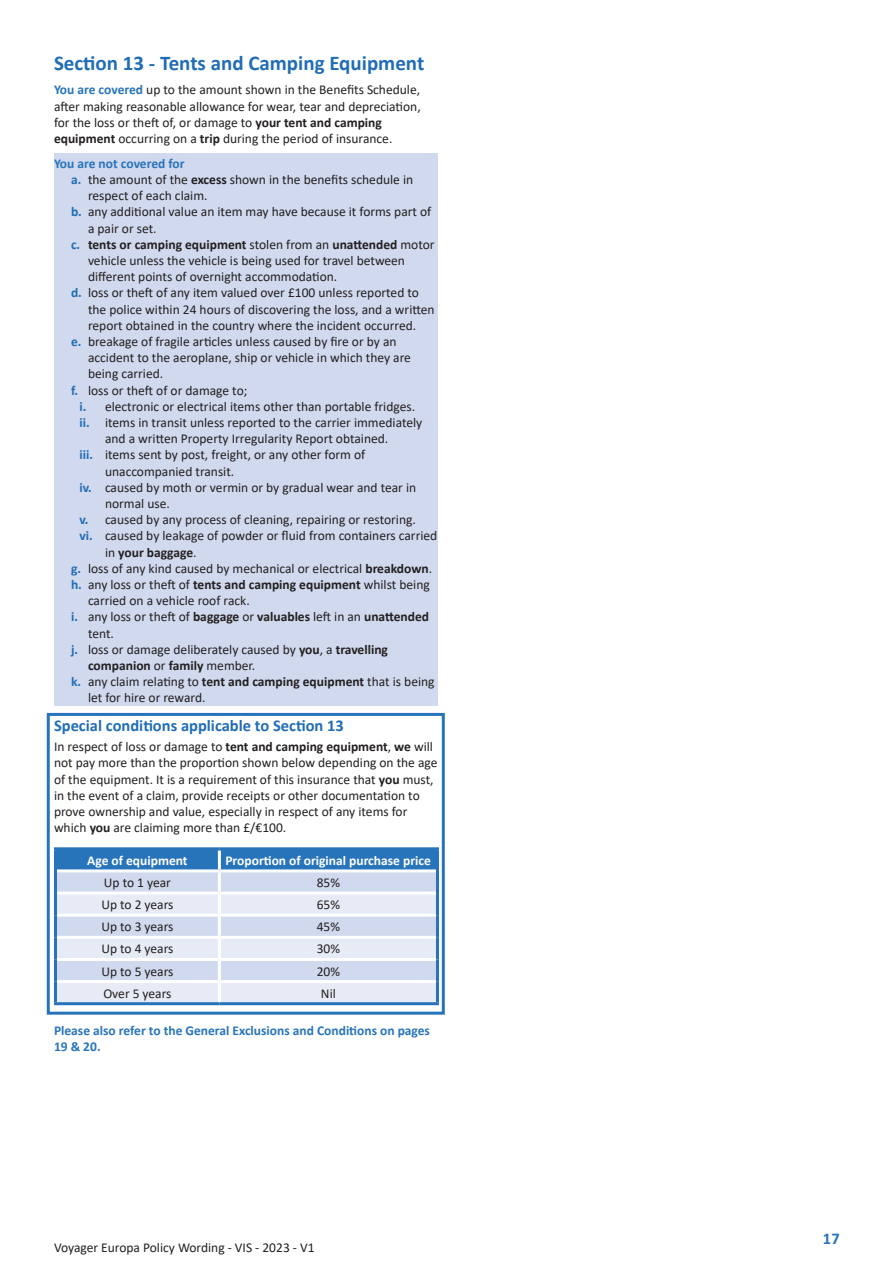
<style>
.page{position:relative;width:893px;height:1263px;background:#fff}
.page>*{position:absolute;margin:0;border:0;box-sizing:border-box;transform-origin:0 0}
.Headings{font:700 21px "Calibri";color:#206db6}
.Sub_Heading{font:700 16.5px "Calibri";color:#206db6}
.t1{font:700 16.5px "Calibri";color:#2874bb}
.t2{font:13.5px/16.2px "Calibri";color:#231f20}
.t3{font:700 13.5px/16.2px "Calibri";color:#2874bb}
.t4{font:700 13.5px "Calibri";color:#fff}
.s1{font-weight:700;color:#2874bb}
.s2{font-weight:700}
.s3{font-weight:700;color:#206db6}
</style>
<div class="page">
<div style="left:54px;top:154px;width:383px;height:552px;background:#d0d9ee"></div>
<svg style="left:57px;top:850px;width:379px;height:152px;background:#c2d2ea"></svg>
<hr style="left:218px;top:850px;width:3px;height:19px;background:#fff">
<hr style="left:57px;top:869px;width:162px;height:3px;background:#fff">
<hr style="left:219px;top:869px;width:217px;height:3px;background:#fff">
<hr style="left:218px;top:872px;width:3px;height:19px;background:#fff">
<hr style="left:57px;top:891px;width:162px;height:3px;background:#fff">
<hr style="left:219px;top:891px;width:217px;height:3px;background:#fff">
<hr style="left:218px;top:894px;width:3px;height:20px;background:#fff">
<hr style="left:57px;top:914px;width:162px;height:3px;background:#fff">
<hr style="left:219px;top:914px;width:217px;height:3px;background:#fff">
<hr style="left:218px;top:917px;width:3px;height:19px;background:#fff">
<hr style="left:57px;top:936px;width:162px;height:3px;background:#fff">
<hr style="left:219px;top:936px;width:217px;height:3px;background:#fff">
<hr style="left:218px;top:939px;width:3px;height:19px;background:#fff">
<hr style="left:57px;top:958px;width:162px;height:3px;background:#fff">
<hr style="left:219px;top:958px;width:217px;height:3px;background:#fff">
<hr style="left:218px;top:961px;width:3px;height:19px;background:#fff">
<hr style="left:57px;top:980px;width:162px;height:3px;background:#fff">
<hr style="left:219px;top:980px;width:217px;height:3px;background:#fff">
<hr style="left:218px;top:983px;width:3px;height:19px;background:#fff">
<hr style="left:54px;top:847px;width:165px;height:3px;background:#2874bb">
<hr style="left:54px;top:850px;width:3px;height:21px;background:#2874bb">
<hr style="left:219px;top:847px;width:220px;height:3px;background:#2874bb">
<hr style="left:436px;top:850px;width:3px;height:21px;background:#2874bb">
<hr style="left:54px;top:871px;width:3px;height:22px;background:#2874bb">
<hr style="left:436px;top:871px;width:3px;height:22px;background:#2874bb">
<hr style="left:54px;top:893px;width:3px;height:22px;background:#2874bb">
<hr style="left:436px;top:893px;width:3px;height:22px;background:#2874bb">
<hr style="left:54px;top:915px;width:3px;height:22px;background:#2874bb">
<hr style="left:436px;top:915px;width:3px;height:22px;background:#2874bb">
<hr style="left:54px;top:937px;width:3px;height:22px;background:#2874bb">
<hr style="left:436px;top:937px;width:3px;height:22px;background:#2874bb">
<hr style="left:54px;top:959px;width:3px;height:22px;background:#2874bb">
<hr style="left:436px;top:959px;width:3px;height:22px;background:#2874bb">
<hr style="left:54px;top:981px;width:3px;height:21px;background:#2874bb">
<hr style="left:436px;top:981px;width:3px;height:21px;background:#2874bb">
<hr style="left:54px;top:1002px;width:165px;height:3px;background:#2874bb">
<hr style="left:219px;top:1002px;width:220px;height:3px;background:#2874bb">
<div style="left:47px;top:713px;width:398px;height:302px;border:3px solid #2874bb"></div>
<p class="Headings" style="left:54px;top:48px;width:372px">Section 13 - Tents and Camping Equipment</p>
<p class="t2" style="left:54px;top:82px;width:368px"><span class="s1">You are covered</span> up to the amount shown in the Benefits Schedule, after making reasonable allowance for wear, tear and depreciation, for the loss or theft of, or damage to <span class="s2">your tent and camping equipment</span> occurring on a <span class="s2">trip</span> during the period of insurance.</p>
<p class="t3" style="left:54px;top:155px;width:132px">You are not covered for</p>
<p class="t2" style="left:88px;top:171px;width:327px;text-indent:-17px"><span class="s3">a.</span> the amount of the <span class="s2">excess</span> shown in the benefits schedule in respect of each claim.</p>
<p class="t2" style="left:88px;top:203px;width:345px;text-indent:-17px"><span class="s3">b.</span> any additional value an item may have because it forms part of a pair or set.</p>
<p class="t2" style="left:88px;top:236px;width:348px;text-indent:-17px"><span class="s3">c.</span> <span class="s2">tents or camping equipment</span> stolen from an <span class="s2">unattended</span> motor vehicle unless the vehicle is being used for travel between different points of overnight accommodation.</p>
<p class="t2" style="left:88px;top:284px;width:348px;text-indent:-17px"><span class="s3">d.</span> loss or theft of any item valued over £100 unless reported to the police within 24 hours of discovering the loss, and a written report obtained in the country where the incident occurred.</p>
<p class="t2" style="left:88px;top:333px;width:324px;text-indent:-17px"><span class="s3">e.</span> breakage of fragile articles unless caused by fire or by an accident to the aeroplane, ship or vehicle in which they are being carried.</p>
<p class="t2" style="left:71px;top:382px;width:178px"><span class="s3">f.</span> loss or theft of or damage to;</p>
<p class="t2" style="left:80px;top:398px;width:337px"><span class="s3">i.</span> electronic or electrical items other than portable fridges.</p>
<p class="t2" style="left:105px;top:414px;width:319px;text-indent:-26px"><span class="s3">ii.</span> items in transit unless reported to the carrier immediately and a written Property Irregularity Report obtained.</p>
<p class="t2" style="left:105px;top:446px;width:262px;text-indent:-26px"><span class="s3">iii.</span> items sent by post, freight, or any other form of unaccompanied transit.</p>
<p class="t2" style="left:105px;top:479px;width:313px;text-indent:-26px"><span class="s3">iv.</span> caused by moth or vermin or by gradual wear and tear in normal use.</p>
<p class="t2" style="left:80px;top:511px;width:338px"><span class="s3">v.</span> caused by any process of cleaning, repairing or restoring.</p>
<p class="t2" style="left:105px;top:527px;width:334px;text-indent:-26px"><span class="s3">vi.</span> caused by leakage of powder or fluid from containers carried in <span class="s2">your baggage</span>.</p>
<p class="t2" style="left:71px;top:560px;width:363px"><span class="s3">g.</span> loss of any kind caused by mechanical or electrical <span class="s2">breakdown</span>.</p>
<p class="t2" style="left:88px;top:576px;width:343px;text-indent:-17px"><span class="s3">h.</span> any loss or theft of <span class="s2">tents and camping equipment</span> whilst being carried on a vehicle roof rack.</p>
<p class="t2" style="left:88px;top:608px;width:343px;text-indent:-17px"><span class="s3">i.</span> any loss or theft of <span class="s2">baggage</span> or <span class="s2">valuables</span> left in an <span class="s2">unattended </span>tent.</p>
<p class="t2" style="left:88px;top:641px;width:301px;text-indent:-17px"><span class="s3">j.</span> loss or damage deliberately caused by <span class="s2">you</span>, a <span class="s2">travelling companion</span> or <span class="s2">family</span> member.</p>
<p class="t2" style="left:88px;top:673px;width:348px;text-indent:-17px"><span class="s3">k.</span> any claim relating to <span class="s2">tent and camping equipment</span> that is being let for hire or reward.</p>
<p class="Sub_Heading" style="left:54px;top:714px;width:291px">Special conditions applicable to Section 13</p>
<p class="t2" style="left:54px;top:738px;width:385px">In respect of loss or damage to <span class="s2">tent and camping equipment</span>, <span class="s2">we</span> will not pay more than the proportion shown below depending on the age of the equipment. It is a requirement of this insurance that <span class="s2">you</span> must, in the event of a claim, provide receipts or other documentation to prove ownership and value, especially in respect of any items for which <span class="s2">you</span> are claiming more than £/€100.</p>
<p class="t4" style="left:87px;top:851px;width:102px">Age of equipment</p>
<p class="t4" style="left:225px;top:851px;width:207px">Proportion of original purchase price</p>
<p class="t2" style="left:104px;top:874px;width:69px">Up to 1 year</p>
<p class="t2" style="left:317px;top:874px;width:25px">85%</p>
<p class="t2" style="left:101px;top:896px;width:74px">Up to 2 years</p>
<p class="t2" style="left:317px;top:896px;width:25px">65%</p>
<p class="t2" style="left:101px;top:918px;width:74px">Up to 3 years</p>
<p class="t2" style="left:317px;top:918px;width:25px">45%</p>
<p class="t2" style="left:101px;top:940px;width:74px">Up to 4 years</p>
<p class="t2" style="left:317px;top:940px;width:25px">30%</p>
<p class="t2" style="left:101px;top:963px;width:74px">Up to 5 years</p>
<p class="t2" style="left:317px;top:963px;width:25px">20%</p>
<p class="t2" style="left:103px;top:985px;width:70px">Over 5 years</p>
<p class="t2" style="left:321px;top:985px;width:16px">Nil</p>
<p class="t3" style="left:54px;top:1022px;width:377px">Please also refer to the General Exclusions and Conditions on pages<br>19 &amp; 20.</p>
<p class="t2" style="left:54px;top:1239px;width:262px">Voyager Europa Policy Wording - VIS - 2023 - V1</p>
<p class="t1" style="left:823px;top:1227px;width:18px">17</p>
</div>
